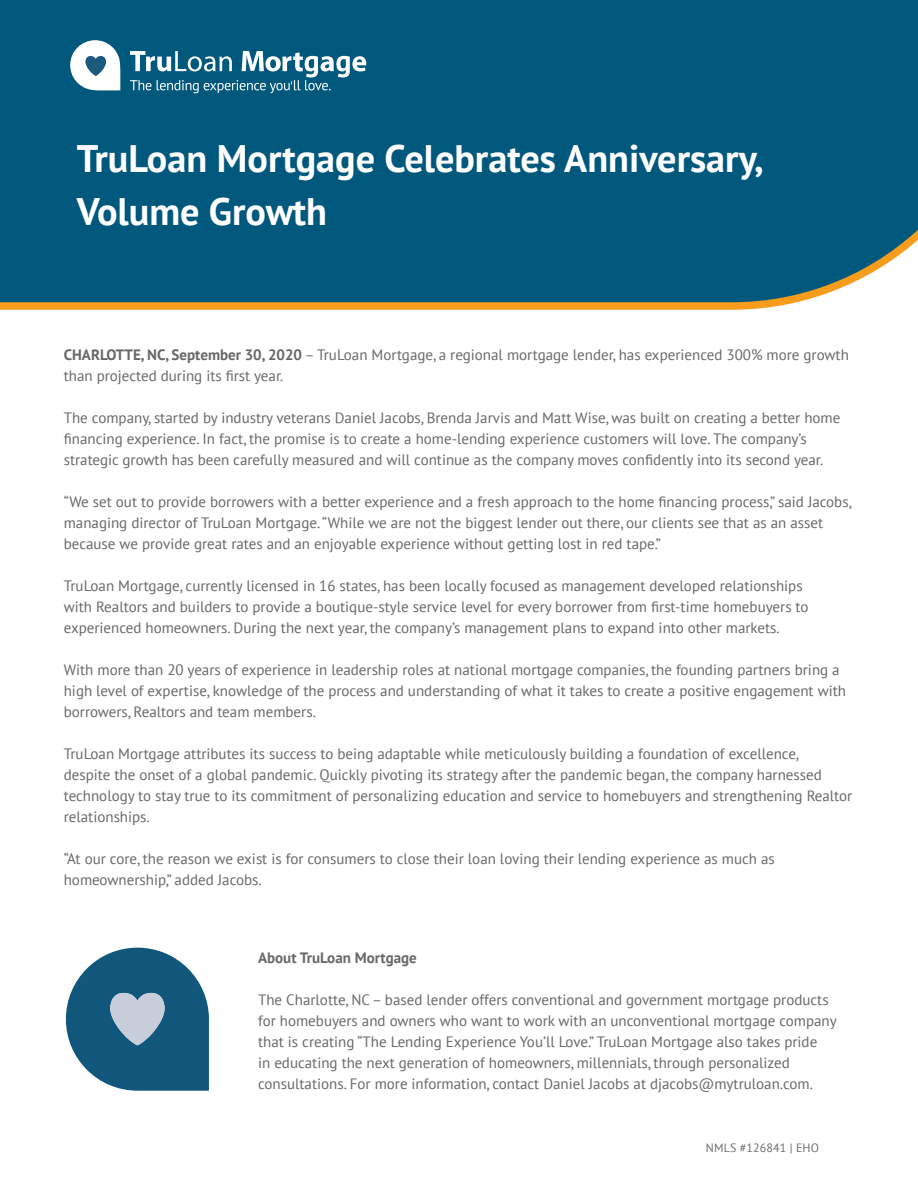
<style>
.page{position:relative;width:918px;height:1188px;background:#fff}
.page>*{position:absolute;margin:0;border:0;box-sizing:border-box;transform-origin:0 0}
.t1{font:700 38.25px/53.1px "PT Sans";color:#fff}
.t2{font:15px/21px "PT Sans";color:#666767}
.t3{font:700 15px "PT Sans";color:#666767}
.Quote_person{font:12px "PT Sans";letter-spacing:.01em;color:#6c6d70}
.s1{font-weight:700}
</style>
<div class="page">
<div style="left:0;top:0;width:918px;height:310px;background:#00587c"></div>
<svg style="left:66px;top:948px;width:143px;height:143px"></svg>
<svg style="left:130px;top:51px;width:236px;height:42px"></svg>
<svg style="left:70px;top:40px;width:50px;height:50px"></svg>
<p class="t1" style="left:77px;top:131px;width:688px">TruLoan Mortgage Celebrates Anniversary,<br>Volume Growth</p>
<p class="t2" style="left:64px;top:344px;width:787px"><span class="s1">CHARLOTTE, NC, September 30, 2020</span> – TruLoan Mortgage, a regional mortgage lender, has experienced 300% more growth than projected during its first year.</p>
<p class="t2" style="left:64px;top:407px;width:778px">The company, started by industry veterans Daniel Jacobs, Brenda Jarvis and Matt Wise, was built on creating a better home financing experience. In fact, the promise is to create a home-lending experience customers will love. The company’s strategic growth has been carefully measured and will continue as the company moves confidently into its second year.</p>
<p class="t2" style="left:64px;top:491px;width:789px">“We set out to provide borrowers with a better experience and a fresh approach to the home financing process,” said Jacobs, managing director of TruLoan Mortgage. “While we are not the biggest lender out there, our clients see that as an asset because we provide great rates and an enjoyable experience without getting lost in red tape.”</p>
<p class="t2" style="left:64px;top:575px;width:746px">TruLoan Mortgage, currently licensed in 16 states, has been locally focused as management developed relationships with Realtors and builders to provide a boutique-style service level for every borrower from first-time homebuyers to experienced homeowners. During the next year, the company’s management plans to expand into other markets.</p>
<p class="t2" style="left:64px;top:659px;width:784px">With more than 20 years of experience in leadership roles at national mortgage companies, the founding partners bring a high level of expertise, knowledge of the process and understanding of what it takes to create a positive engagement with borrowers, Realtors and team members.</p>
<p class="t2" style="left:64px;top:743px;width:790px">TruLoan Mortgage attributes its success to being adaptable while meticulously building a foundation of excellence,<br>despite the onset of a global pandemic. Quickly pivoting its strategy after the pandemic began, the company harnessed technology to stay true to its commitment of personalizing education and service to homebuyers and strengthening Realtor relationships.</p>
<p class="t2" style="left:64px;top:848px;width:713px">“At our core, the reason we exist is for consumers to close their loan loving their lending experience as much as homeownership,” added Jacobs.</p>
<p class="t3" style="left:258px;top:948px;width:160px">About TruLoan Mortgage</p>
<p class="t2" style="left:258px;top:989px;width:580px">The Charlotte, NC – based lender offers conventional and government mortgage products for homebuyers and owners who want to work with an unconventional mortgage company that is creating “The Lending Experience You’ll Love.” TruLoan Mortgage also takes pride<br>in educating the next generation of homeowners, millennials, through personalized consultations. For more information, contact Daniel Jacobs at djacobs@mytruloan.com.</p>
<p class="Quote_person" style="left:706px;top:1140px;width:115px">NMLS #126841 | EHO</p>
</div>
